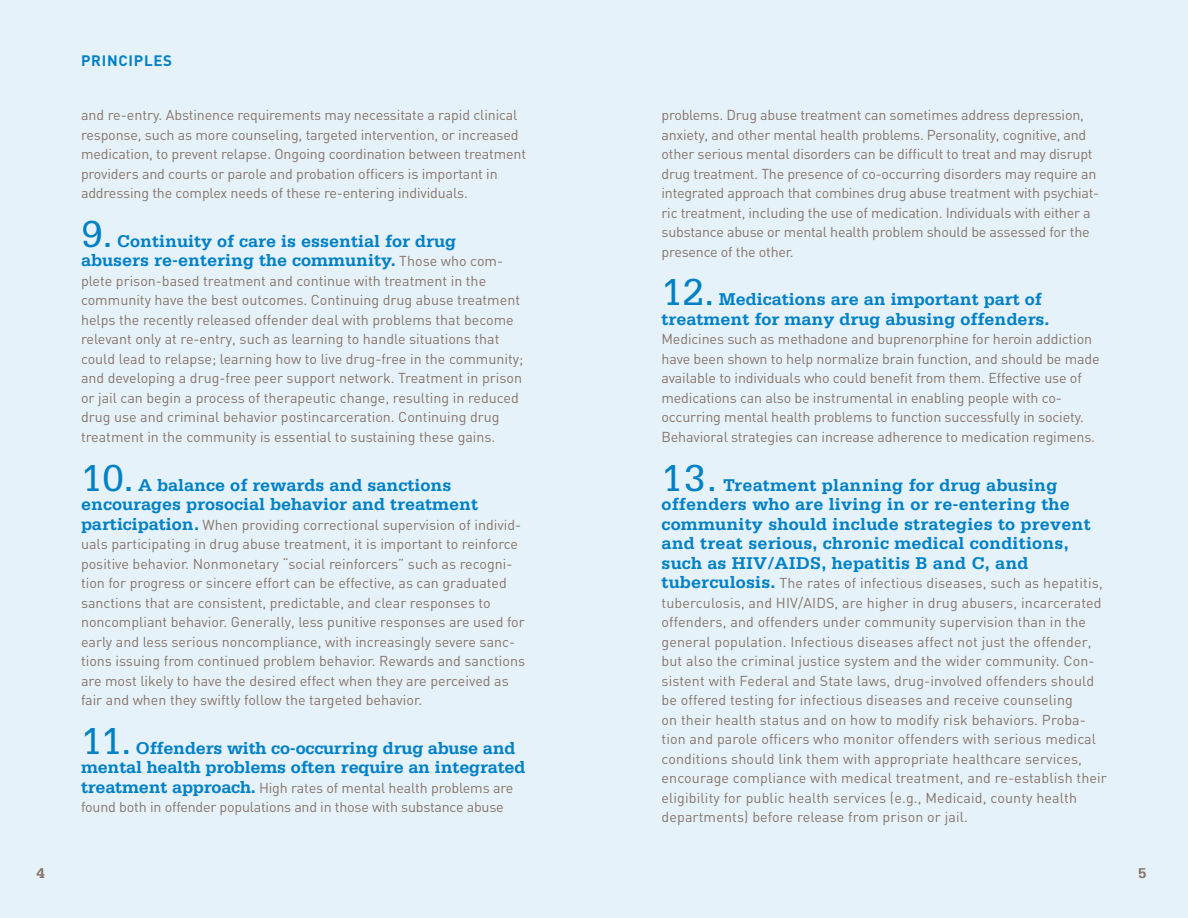
<style>
.page{position:relative;width:1188px;height:918px;background:#e6f2f9}
.page>*{position:absolute;margin:0;border:0;box-sizing:border-box;transform-origin:0 0}
.t1{font:700 18px/19.5px "Serifa";color:#0081c6}
.t2{font:700 15px "DIN";letter-spacing:.05em;color:#0081c6}
.t3{font:14.25px/19.5px "DIN";color:#87746a}
.s1{font-weight:400;font-size:39.75px}
.s2{font-family:"DIN";font-weight:400;font-size:14.25px;color:#87746a}
.s3{font-family:"Serifa";font-weight:700;font-size:18px;color:#0081c6}
</style>
<div class="page">
<p class="t2" style="left:81px;top:51px;width:93px">PRINCIPLES</p>
<p class="t3" style="left:81px;top:105px;width:447px">and re-entry. Abstinence requirements may necessitate a rapid clinical response, such as more counseling, targeted intervention, or increased medication, to prevent relapse. Ongoing coordination between treatment providers and courts or parole and probation officers is important in addressing the complex needs of these re-entering individuals.</p>
<p class="t1" style="left:81px;top:231px;width:424px"><span class="s1">9.</span> Continuity of care is essential for drug abusers re-entering the community. <span class="s2">Those who com-</span></p>
<p class="t3" style="left:81px;top:271px;width:444px">plete prison-based treatment and continue with treatment in the community have the best outcomes. Continuing drug abuse treatment helps the recently released offender deal with problems that become relevant only at re-entry, such as learning to handle situations that could lead to relapse; learning how to live drug-free in the community; and developing a drug-free peer support network. Treatment in prison or jail can begin a process of therapeutic change, resulting in reduced drug use and criminal behavior postincarceration. Continuing drug treatment in the community is essential to sustaining these gains.</p>
<p class="t1" style="left:81px;top:475px;width:399px"><span class="s1">10.</span> A balance of rewards and sanctions encourages prosocial behavior and treatment</p>
<p class="t3" style="left:81px;top:514px;width:446px"><span class="s3">participation.</span> When providing correctional supervision of individ&shy;uals participating in drug abuse treatment, it is important to reinforce positive behavior. Nonmonetary “social reinforcers” such as recogni&shy;tion for progress or sincere effort can be effective, as can graduated sanctions that are consistent, predictable, and clear responses to noncompliant behavior. Generally, less punitive responses are used for early and less serious noncompliance, with increasingly severe sanc&shy;tions issuing from continued problem behavior. Rewards and sanctions are most likely to have the desired effect when they are perceived as fair and when they swiftly follow the targeted behavior.</p>
<p class="t1" style="left:81px;top:738px;width:446px"><span class="s1">11.</span> Offenders with co-occurring drug abuse and mental health problems often require an integrated</p>
<p class="t3" style="left:81px;top:778px;width:434px"><span class="s3">treatment approach.</span> High rates of mental health problems are found both in offender populations and in those with substance abuse</p>
<p class="t3" style="left:662px;top:105px;width:439px">problems. Drug abuse treatment can sometimes address depression, anxiety, and other mental health problems. Personality, cognitive, and other serious mental disorders can be difficult to treat and may disrupt drug treatment. The presence of co-occurring disorders may require an integrated approach that combines drug abuse treatment with psychiat&shy;ric treatment, including the use of medication. Individuals with either a substance abuse or mental health problem should be assessed for the presence of the other.</p>
<p class="t1" style="left:662px;top:290px;width:390px"><span class="s1">12.</span> Medications are an important part of treatment for many drug abusing offenders.</p>
<p class="t3" style="left:662px;top:329px;width:440px">Medicines such as methadone and buprenorphine for heroin addiction have been shown to help normalize brain function, and should be made available to individuals who could benefit from them. Effective use of medications can also be instrumental in enabling people with co&shy;occurring mental health problems to function successfully in society.<br>Behavioral strategies can increase adherence to medication regimens.</p>
<p class="t1" style="left:662px;top:475px;width:431px"><span class="s1">13.</span> Treatment planning for drug abusing offenders who are living in or re-entering the community should include strategies to prevent and treat serious, chronic medical conditions, such as HIV/AIDS, hepatitis B and C, and</p>
<p class="t3" style="left:662px;top:573px;width:447px"><span class="s3">tuberculosis.</span> The rates of infectious diseases, such as hepatitis, tuberculosis, and HIV/AIDS, are higher in drug abusers, incarcerated offenders, and offenders under community supervision than in the general population. Infectious diseases affect not just the offender, but also the criminal justice system and the wider community. Con&shy;sistent with Federal and State laws, drug-involved offenders should be offered testing for infectious diseases and receive counseling<br>on their health status and on how to modify risk behaviors. Proba&shy;tion and parole officers who monitor offenders with serious medical conditions should link them with appropriate healthcare services, encourage compliance with medical treatment, and re-establish their eligibility for public health services (e.g., Medicaid, county health departments) before release from prison or jail.</p>
</div>
